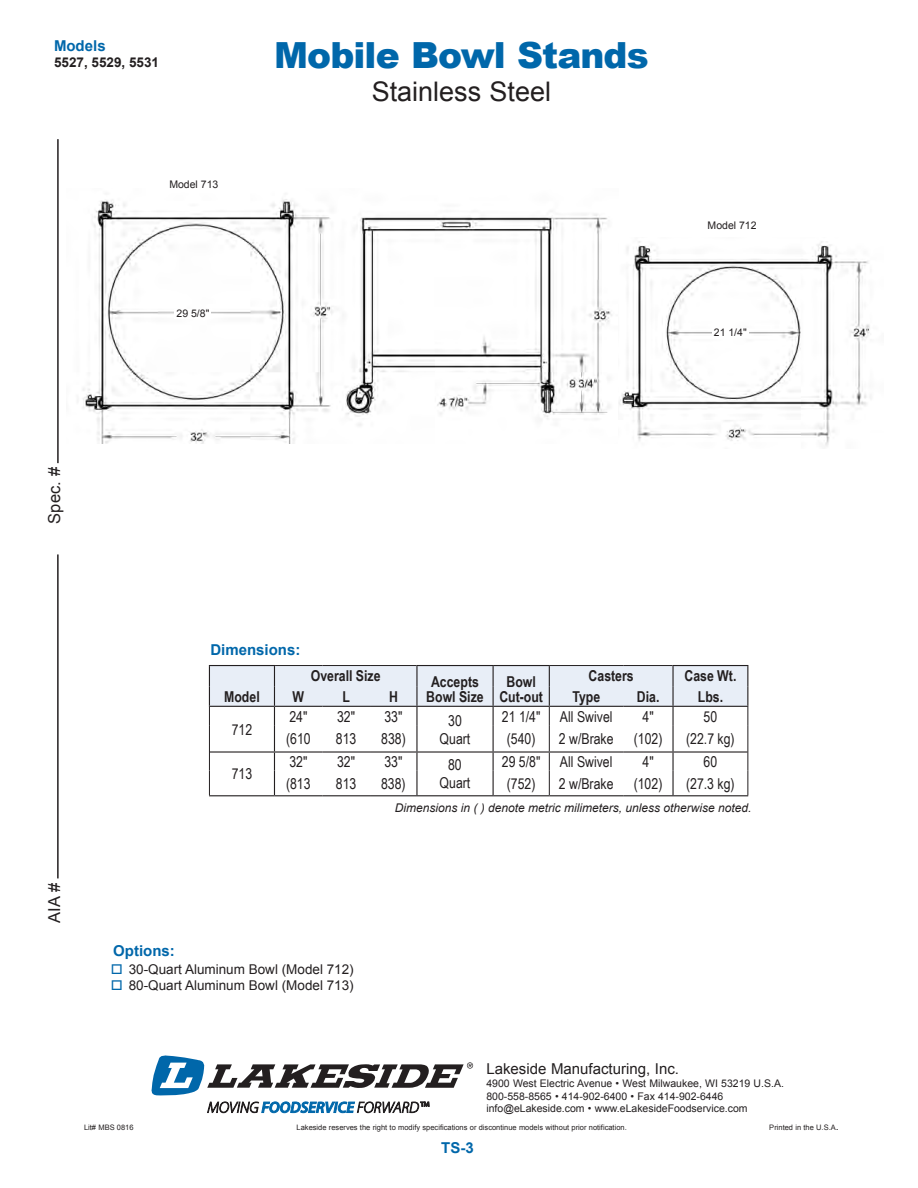
<style>
.page{position:relative;width:918px;height:1188px;background:#fff}
.page>*{position:absolute;margin:0;border:0;box-sizing:border-box;transform-origin:0 0}
.t1{font:900 36px "Arial";letter-spacing:-.025em;color:#0067aa}
.t2{font:27px "Arial";color:#231f20}
.t3{font:16.5px "Arial";color:#231f20}
.t4{font:15px "Arial Narrow";color:#231f20}
.t5{font:700 15px/15px "Arial Narrow";color:#231f20;text-align:center}
.t6{font:700 15px "Arial";color:#0067aa}
.t7{font:15px "Arial";color:#231f20}
.t8{font:13.5px "Arial";color:#231f20}
.t9{font:700 13.5px "Arial";color:#231f20}
.t10{font:italic 12px "Arial";color:#231f20}
.t11{font:10.5px "Arial";color:#231f20}
.t12{font:7.5px "Arial";color:#231f20}
.s1{color:#0067aa}
.s2{font-size:10.5px}
</style>
<div class="page">
<hr style="left:57px;top:554px;width:2px;height:324px;background:#231f20">
<hr style="left:57px;top:139px;width:2px;height:324px;background:#231f20">
<svg style="left:152px;top:1056px;width:321px;height:57px"></svg>
<hr style="left:275px;top:665px;width:47px;height:1px;background:#231f20">
<hr style="left:322px;top:665px;width:48px;height:1px;background:#231f20">
<hr style="left:370px;top:665px;width:46px;height:1px;background:#231f20">
<hr style="left:550px;top:665px;width:73px;height:1px;background:#231f20">
<hr style="left:623px;top:665px;width:49px;height:1px;background:#231f20">
<hr style="left:274px;top:795px;width:48px;height:1px;background:#231f20">
<hr style="left:322px;top:795px;width:48px;height:1px;background:#231f20">
<hr style="left:370px;top:795px;width:47px;height:1px;background:#231f20">
<hr style="left:549px;top:795px;width:74px;height:1px;background:#231f20">
<hr style="left:623px;top:795px;width:50px;height:1px;background:#231f20">
<hr style="left:209px;top:795px;width:65px;height:1px;background:#231f20">
<hr style="left:493px;top:795px;width:56px;height:1px;background:#231f20">
<hr style="left:673px;top:795px;width:75px;height:1px;background:#231f20">
<hr style="left:416px;top:665px;width:77px;height:1px;background:#231f20">
<hr style="left:493px;top:665px;width:57px;height:1px;background:#231f20">
<hr style="left:672px;top:665px;width:76px;height:1px;background:#231f20">
<hr style="left:209px;top:665px;width:66px;height:1px;background:#231f20">
<hr style="left:417px;top:795px;width:76px;height:1px;background:#231f20">
<svg style="left:209px;top:666px;width:539px;height:129px"></svg>
<hr style="left:416px;top:726px;width:2px;height:25px;background:#231f20">
<hr style="left:274px;top:751px;width:48px;height:2px;background:#231f20">
<hr style="left:322px;top:751px;width:48px;height:2px;background:#231f20">
<hr style="left:370px;top:751px;width:47px;height:2px;background:#231f20">
<hr style="left:549px;top:751px;width:74px;height:2px;background:#231f20">
<hr style="left:623px;top:751px;width:50px;height:2px;background:#231f20">
<img style="left:83px;top:199px;width:529px;height:244px">
<img style="left:619px;top:241px;width:252px;height:205px">
<div style="left:175px;top:309px;width:36px;height:10px;background:#fff"></div>
<div style="left:712px;top:328px;width:37px;height:10px;background:#fff"></div>
<p class="t6" style="left:54px;top:36px;width:53px">Models</p>
<p class="t9" style="left:54px;top:54px;width:107px">5527, 5529, 5531</p>
<p class="t11" style="left:169px;top:178px;width:51px">Model 713</p>
<p class="t11" style="left:177px;top:307px;width:34px">29 5/8"</p>
<p class="t1" style="left:274px;top:29px;width:376px">Mobile Bowl Stands</p>
<p class="t2" style="left:372px;top:74px;width:181px">Stainless Steel</p>
<p class="t11" style="left:708px;top:219px;width:51px">Model 712</p>
<p class="t11" style="left:714px;top:326px;width:34px">21 1/4"</p>
<p class="t3" style="left:43px;top:524px;width:58px;rotate:-90deg">Spec. #</p>
<p class="t3" style="left:43px;top:923px;width:41px;rotate:-90deg">AIA #</p>
<p class="t6" style="left:210px;top:639px;width:92px">Dimensions:</p>
<p class="t5" style="left:311px;top:667px;width:71px">Overall Size</p>
<p class="t5" style="left:589px;top:668px;width:47px">Casters</p>
<p class="t5" style="left:684px;top:668px;width:53px">Case Wt.</p>
<p class="t5" style="left:426px;top:673px;width:59px">Accepts<br>Bowl Size</p>
<p class="t5" style="left:507px;top:673px;width:31px">Bowl</p>
<p class="t5" style="left:224px;top:688px;width:37px">Model</p>
<p class="t5" style="left:293px;top:688px;width:13px">W</p>
<p class="t5" style="left:343px;top:688px;width:9px">L</p>
<p class="t5" style="left:389px;top:688px;width:10px">H</p>
<p class="t5" style="left:572px;top:688px;width:29px">Type</p>
<p class="t5" style="left:637px;top:688px;width:24px">Dia.</p>
<p class="t5" style="left:698px;top:688px;width:27px">Lbs.</p>
<p class="t4" style="left:232px;top:718px;width:22px">712</p>
<p class="t5" style="left:499px;top:688px;width:45px">Cut-out</p>
<p class="t4" style="left:502px;top:705px;width:40px">21 1/4"</p>
<p class="t4" style="left:560px;top:705px;width:54px">All Swivel</p>
<p class="t4" style="left:643px;top:705px;width:13px">4"</p>
<p class="t4" style="left:704px;top:705px;width:15px">50</p>
<p class="t4" style="left:289px;top:705px;width:20px">24"</p>
<p class="t4" style="left:337px;top:705px;width:20px">32"</p>
<p class="t4" style="left:384px;top:705px;width:20px">33"</p>
<p class="t4" style="left:448px;top:709px;width:15px">30</p>
<p class="t4" style="left:440px;top:727px;width:32px">Quart</p>
<p class="t4" style="left:286px;top:728px;width:26px">(610</p>
<p class="t4" style="left:336px;top:728px;width:22px">813</p>
<p class="t4" style="left:381px;top:728px;width:26px">838)</p>
<p class="t4" style="left:507px;top:728px;width:30px">(540)</p>
<p class="t4" style="left:559px;top:728px;width:56px">2 w/Brake</p>
<p class="t4" style="left:634px;top:728px;width:30px">(102)</p>
<p class="t4" style="left:686px;top:728px;width:50px">(22.7 kg)</p>
<p class="t4" style="left:232px;top:763px;width:22px">713</p>
<p class="t4" style="left:502px;top:750px;width:40px">29 5/8"</p>
<p class="t4" style="left:560px;top:750px;width:54px">All Swivel</p>
<p class="t4" style="left:642px;top:750px;width:13px">4"</p>
<p class="t4" style="left:704px;top:750px;width:15px">60</p>
<p class="t4" style="left:289px;top:750px;width:20px">32"</p>
<p class="t4" style="left:337px;top:750px;width:20px">32"</p>
<p class="t4" style="left:384px;top:750px;width:20px">33"</p>
<p class="t4" style="left:448px;top:754px;width:15px">80</p>
<p class="t4" style="left:440px;top:772px;width:32px">Quart</p>
<p class="t4" style="left:286px;top:772px;width:26px">(813</p>
<p class="t4" style="left:336px;top:772px;width:22px">813</p>
<p class="t4" style="left:381px;top:772px;width:26px">838)</p>
<p class="t4" style="left:507px;top:772px;width:30px">(752)</p>
<p class="t4" style="left:559px;top:772px;width:56px">2 w/Brake</p>
<p class="t4" style="left:634px;top:772px;width:30px">(102)</p>
<p class="t4" style="left:686px;top:772px;width:50px">(27.3 kg)</p>
<p class="t10" style="left:395px;top:800px;width:358px">Dimensions in ( ) denote metric milimeters, unless otherwise noted.</p>
<p class="t6" style="left:113px;top:940px;width:63px">Options:</p>
<p class="t8" style="left:111px;top:960px;width:245px"><span class="s1">□</span> 30-Quart Aluminum Bowl (Model 712)</p>
<p class="t8" style="left:111px;top:976px;width:245px"><span class="s1">□</span> 80-Quart Aluminum Bowl (Model 713)</p>
<p class="t7" style="left:486px;top:1059px;width:194px">Lakeside Manufacturing, Inc.</p>
<p class="t11" style="left:486px;top:1076px;width:299px">4900 West Electric Avenue • West Milwaukee, WI 53219 U.S.A.</p>
<p class="t11" style="left:486px;top:1089px;width:239px">800-558-8565 • 414-902-6400 • Fax 414-902-6446</p>
<p class="t11" style="left:486px;top:1102px;width:263px">info@eLakeside.com • www.eLakesideFoodservice.com</p>
<p class="t12" style="left:84px;top:1123px;width:51px">Lit# MBS 0816</p>
<p class="t12" style="left:297px;top:1123px;width:332px">Lakeside reserves the right to modify specifications or discontinue models without prior notification.</p>
<p class="t12" style="left:769px;top:1123px;width:71px">Printed in the U.S.A<span class="s2">.</span></p>
<p class="t6" style="left:441px;top:1138px;width:34px">TS-3</p>
</div>
